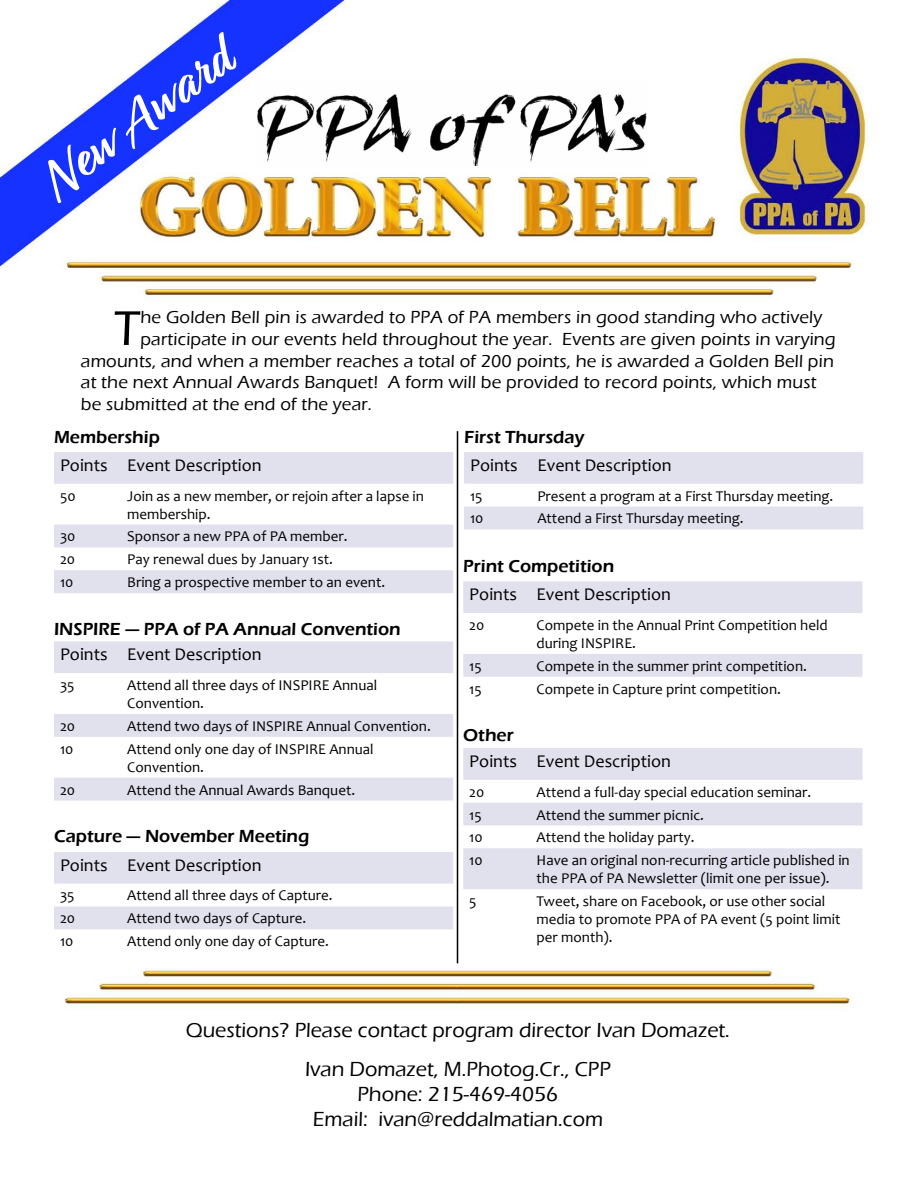
<style>
.page{position:relative;width:918px;height:1188px;background:#fff}
.page>*{position:absolute;margin:0;border:0;box-sizing:border-box;transform-origin:0 0}
.t1{font:700 57px "Relation";color:#fff}
.t2{font:500 50.4px "Eras ITC";color:#000}
.t3{font:500 21px/38.7px "Eras ITC";color:#000;text-align:center}
.t4{font:500 18px "Eras ITC";letter-spacing:.01em;color:#000}
.t5{font:18px "Candara";color:#000}
.t6{font:600 18px "Eras ITC";color:#000}
.t7{font:15px/18px "Candara";color:#000}
</style>
<div class="page">
<img style="left:0;top:0;width:869px;height:1006px">
<svg style="left:54px;top:452px;width:399px;height:141px;fill:#e1e0ed"></svg>
<svg style="left:54px;top:641px;width:399px;height:160px"></svg>
<svg style="left:54px;top:852px;width:399px;height:77px"></svg>
<svg style="left:464px;top:452px;width:399px;height:77px"></svg>
<svg style="left:463px;top:581px;width:399px;height:96px"></svg>
<svg style="left:463px;top:748px;width:399px;height:141px;fill:#e1e0ed"></svg>
<hr style="left:457px;top:431px;width:1px;height:532px;background:#000">
<img style="left:255px;top:81px;width:393px;height:85px">
<h1 class="t1" style="left:27px;top:160px;width:225px;rotate:-37deg">New Award</h1>
<h2 class="t2" style="left:114px;top:300px;width:28px">T</h2>
<p class="t4" style="left:140px;top:307px;width:683px">he Golden Bell pin is awarded to PPA of PA members in good standing who actively</p>
<p class="t4" style="left:140px;top:329px;width:697px">participate in our events held throughout the year. Events are given points in varying</p>
<p class="t4" style="left:81px;top:351px;width:754px">amounts, and when a member reaches a total of 200 points, he is awarded a Golden Bell pin</p>
<p class="t4" style="left:81px;top:372px;width:737px">at the next Annual Awards Banquet! A form will be provided to record points, which must</p>
<p class="t4" style="left:81px;top:394px;width:293px">be submitted at the end of the year.</p>
<p class="t6" style="left:54px;top:427px;width:107px">Membership</p>
<p class="t5" style="left:60px;top:454px;width:203px">Points Event Description</p>
<p class="t7" style="left:60px;top:487px;width:17px">50</p>
<p class="t7" style="left:127px;top:487px;width:298px">Join as a new member, or rejoin after a lapse in membership.</p>
<p class="t7" style="left:60px;top:527px;width:17px">30</p>
<p class="t7" style="left:127px;top:527px;width:222px">Sponsor a new PPA of PA member.</p>
<p class="t7" style="left:60px;top:550px;width:17px">20</p>
<p class="t7" style="left:127px;top:550px;width:207px">Pay renewal dues by January 1st.</p>
<p class="t7" style="left:60px;top:573px;width:15px">10</p>
<p class="t7" style="left:127px;top:573px;width:259px">Bring a prospective member to an event.</p>
<p class="t6" style="left:54px;top:618px;width:348px">INSPIRE — PPA of PA Annual Convention</p>
<p class="t5" style="left:60px;top:643px;width:203px">Points Event Description</p>
<p class="t7" style="left:60px;top:676px;width:16px">35</p>
<p class="t7" style="left:127px;top:676px;width:251px">Attend all three days of INSPIRE Annual<br>Convention.</p>
<p class="t7" style="left:60px;top:717px;width:17px">20</p>
<p class="t7" style="left:127px;top:717px;width:305px">Attend two days of INSPIRE Annual Convention.</p>
<p class="t7" style="left:60px;top:740px;width:15px">10</p>
<p class="t7" style="left:127px;top:740px;width:248px">Attend only one day of INSPIRE Annual<br>Convention.</p>
<p class="t7" style="left:60px;top:781px;width:17px">20</p>
<p class="t7" style="left:127px;top:781px;width:229px">Attend the Annual Awards Banquet.</p>
<p class="t6" style="left:54px;top:826px;width:257px">Capture — November Meeting</p>
<p class="t5" style="left:60px;top:854px;width:203px">Points Event Description</p>
<p class="t7" style="left:60px;top:886px;width:16px">35</p>
<p class="t7" style="left:127px;top:886px;width:207px">Attend all three days of Capture.</p>
<p class="t7" style="left:60px;top:909px;width:17px">20</p>
<p class="t7" style="left:127px;top:909px;width:180px">Attend two days of Capture.</p>
<p class="t7" style="left:60px;top:932px;width:15px">10</p>
<p class="t7" style="left:127px;top:932px;width:203px">Attend only one day of Capture.</p>
<p class="t6" style="left:464px;top:427px;width:122px">First Thursday</p>
<p class="t5" style="left:470px;top:454px;width:203px">Points Event Description</p>
<p class="t7" style="left:470px;top:487px;width:14px">15</p>
<p class="t7" style="left:537px;top:487px;width:298px">Present a program at a First Thursday meeting.</p>
<p class="t7" style="left:470px;top:509px;width:15px">10</p>
<p class="t7" style="left:537px;top:509px;width:208px">Attend a First Thursday meeting.</p>
<p class="t6" style="left:463px;top:556px;width:152px">Print Competition</p>
<p class="t5" style="left:469px;top:583px;width:203px">Points Event Description</p>
<p class="t7" style="left:469px;top:616px;width:17px">20</p>
<p class="t7" style="left:537px;top:616px;width:293px">Compete in the Annual Print Competition held during INSPIRE.</p>
<p class="t7" style="left:469px;top:657px;width:14px">15</p>
<p class="t7" style="left:537px;top:657px;width:272px">Compete in the summer print competition.</p>
<p class="t7" style="left:469px;top:680px;width:14px">15</p>
<p class="t7" style="left:537px;top:680px;width:246px">Compete in Capture print competition.</p>
<p class="t6" style="left:463px;top:725px;width:52px">Other</p>
<p class="t5" style="left:469px;top:750px;width:203px">Points Event Description</p>
<p class="t7" style="left:469px;top:783px;width:17px">20</p>
<p class="t7" style="left:537px;top:783px;width:276px">Attend a full-day special education seminar.</p>
<p class="t7" style="left:469px;top:806px;width:14px">15</p>
<p class="t7" style="left:537px;top:806px;width:169px">Attend the summer picnic.</p>
<p class="t7" style="left:469px;top:828px;width:15px">10</p>
<p class="t7" style="left:537px;top:828px;width:160px">Attend the holiday party.</p>
<p class="t7" style="left:469px;top:851px;width:15px">10</p>
<p class="t7" style="left:537px;top:851px;width:315px">Have an original non-recurring article published in the PPA of PA Newsletter (limit one per issue).</p>
<p class="t7" style="left:469px;top:892px;width:9px">5</p>
<p class="t7" style="left:537px;top:892px;width:305px">Tweet, share on Facebook, or use other social media to promote PPA of PA event (5 point limit per month).</p>
<h3 class="t3" style="left:186px;top:1011px;width:546px">Questions? Please contact program director Ivan Domazet.<br>Ivan Domazet, M.Photog.Cr., CPP</h3>
<h3 class="t3" style="left:313px;top:1082px;width:292px;line-height:25.2px">Phone: 215-469-4056<br>Email: ivan@reddalmatian.com</h3>
</div>
